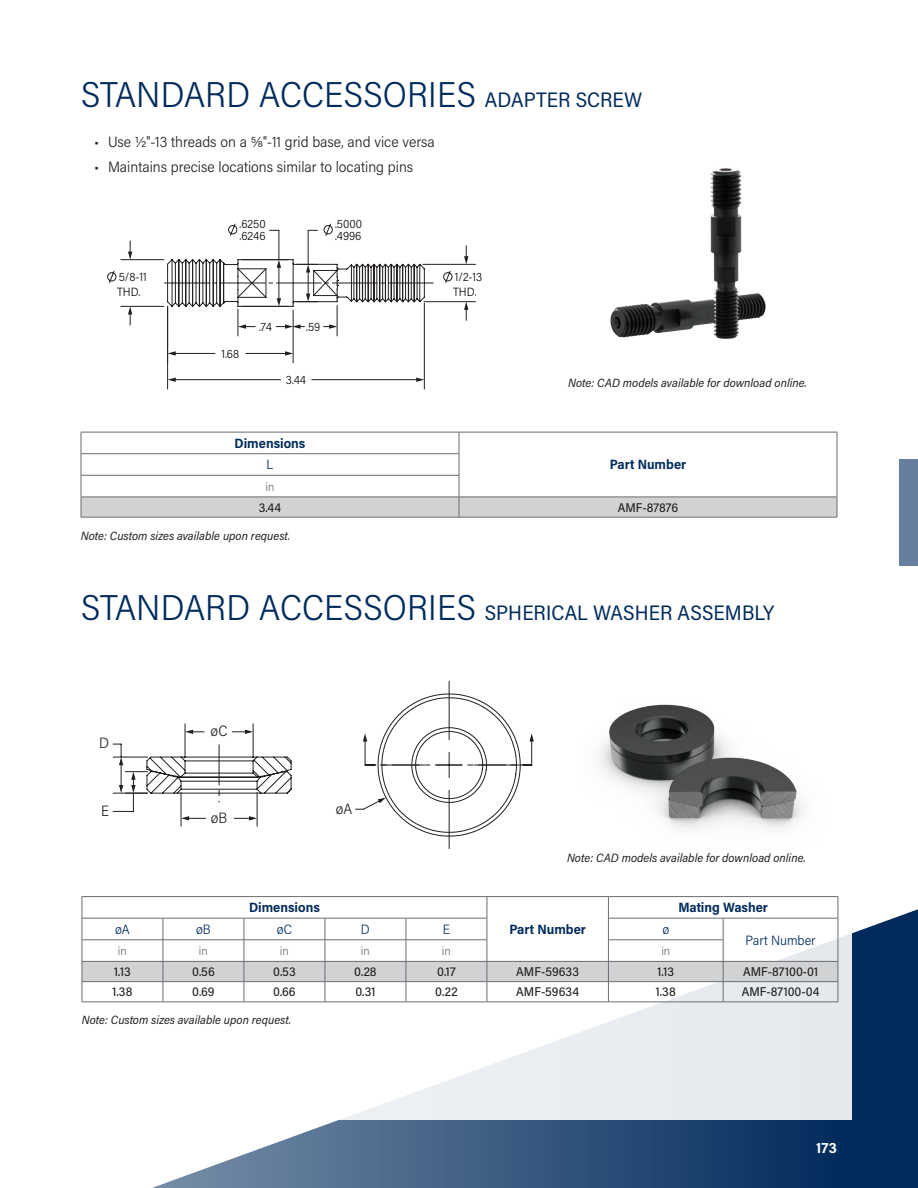
<style>
.page{position:relative;width:918px;height:1188px;background:#fff}
.page>*{position:absolute;margin:0;border:0;box-sizing:border-box;transform-origin:0 0}
.Subhead_LA{font:300 36px "Acumin Pro Semi Cond";letter-spacing:.005em;color:#002b5c}
.Subhead_LA-2{font:21px "Acumin Pro Semi Cond";color:#002b5c}
.t1{font:300 15px "Acumin Pro Semi Cond";color:#231f20}
.t2{font:700 15px "Acumin Pro Semi Cond";color:#fff}
.t3{font:700 13.5px "Acumin Pro Semi Cond";color:#002b5c}
.t4{font:300 13.5px "Acumin Pro Semi Cond";color:#002b5c}
.t5{font:500 12.75px "Acumin Pro Semi Cond";letter-spacing:.01em;color:#231f20}
.Body_Copy_LA{font:italic 12px "Acumin Pro Semi Cond";color:#231f20}
.t6{font:300 12px/15px "Acumin Pro Semi Cond";color:#040503}
.t7{font:300 12px "Acumin Pro Semi Cond";color:#6c6d70}
.s1{font-weight:400;font-size:21px}
.s2{font-weight:400}
.s3{font-weight:300;font-size:36px}
</style>
<div class="page">
<svg style="left:152px;top:909px;width:766px;height:279px;background:#3c5d82"></svg>
<div style="left:0;top:0;width:851px;height:1120px;background:#fff"></div>
<div style="left:899px;top:459px;width:19px;height:107px;background:#667f9d"></div>
<hr style="left:81px;top:517px;width:378px;height:1px;background:#6c6d70">
<hr style="left:459px;top:517px;width:378px;height:1px;background:#6c6d70">
<svg style="left:81px;top:432px;width:757px;height:85px"></svg>
<hr style="left:81px;top:497px;width:378px;height:1px;background:#6c6d70">
<img style="left:610px;top:168px;width:156px;height:171px">
<img style="left:599px;top:704px;width:204px;height:125px">
<hr style="left:82px;top:1002px;width:81px;height:1px;background:#6c6d70">
<hr style="left:163px;top:1002px;width:81px;height:1px;background:#6c6d70">
<hr style="left:244px;top:1002px;width:81px;height:1px;background:#6c6d70">
<hr style="left:325px;top:1002px;width:81px;height:1px;background:#6c6d70">
<hr style="left:406px;top:1002px;width:81px;height:1px;background:#6c6d70">
<hr style="left:487px;top:1002px;width:121px;height:1px;background:#6c6d70">
<hr style="left:608px;top:1002px;width:115px;height:1px;background:#6c6d70">
<hr style="left:723px;top:1002px;width:115px;height:1px;background:#6c6d70">
<hr style="left:82px;top:896px;width:81px;height:1px;background:#6c6d70">
<hr style="left:163px;top:896px;width:81px;height:1px;background:#6c6d70">
<hr style="left:244px;top:896px;width:81px;height:1px;background:#6c6d70">
<hr style="left:325px;top:896px;width:81px;height:1px;background:#6c6d70">
<hr style="left:406px;top:896px;width:81px;height:1px;background:#6c6d70">
<hr style="left:487px;top:896px;width:121px;height:1px;background:#6c6d70">
<hr style="left:608px;top:896px;width:115px;height:1px;background:#6c6d70">
<hr style="left:723px;top:896px;width:115px;height:1px;background:#6c6d70">
<svg style="left:82px;top:897px;width:757px;height:105px"></svg>
<hr style="left:82px;top:961px;width:81px;height:1px;background:#6c6d70">
<hr style="left:163px;top:961px;width:81px;height:1px;background:#6c6d70">
<hr style="left:244px;top:961px;width:81px;height:1px;background:#6c6d70">
<hr style="left:325px;top:961px;width:81px;height:1px;background:#6c6d70">
<hr style="left:406px;top:961px;width:81px;height:1px;background:#6c6d70">
<hr style="left:487px;top:961px;width:121px;height:1px;background:#6c6d70">
<hr style="left:608px;top:961px;width:115px;height:1px;background:#6c6d70">
<hr style="left:257px;top:792px;width:1px;height:34px;background:#231f20">
<hr style="left:181px;top:792px;width:1px;height:34px;background:#231f20">
<svg style="left:113px;top:723px;width:179px;height:97px"></svg>
<hr style="left:449px;top:681px;width:1px;height:59px;background:#231f20">
<hr style="left:449px;top:790px;width:1px;height:59px;background:#231f20">
<svg style="left:356px;top:693px;width:178px;height:144px"></svg>
<svg style="left:107px;top:270px;width:10px;height:13px"></svg>
<svg style="left:228px;top:223px;width:10px;height:13px"></svg>
<svg style="left:323px;top:223px;width:10px;height:13px"></svg>
<svg style="left:443px;top:270px;width:10px;height:13px"></svg>
<svg style="left:464px;top:246px;width:4px;height:18px"></svg>
<svg style="left:464px;top:302px;width:4px;height:18px"></svg>
<hr style="left:423px;top:264px;width:53px;height:1px;background:#231f20">
<hr style="left:424px;top:301px;width:52px;height:1px;background:#231f20">
<hr style="left:308px;top:230px;width:1px;height:34px;background:#231f20">
<hr style="left:279px;top:230px;width:1px;height:30px;background:#231f20">
<svg style="left:128px;top:241px;width:4px;height:18px"></svg>
<svg style="left:128px;top:307px;width:4px;height:18px"></svg>
<hr style="left:121px;top:259px;width:43px;height:1px;background:#231f20">
<hr style="left:121px;top:306px;width:43px;height:1px;background:#231f20">
<hr style="left:174px;top:379px;width:107px;height:1px;background:#231f20">
<svg style="left:168px;top:378px;width:8px;height:4px"></svg>
<hr style="left:312px;top:379px;width:106px;height:1px;background:#231f20">
<svg style="left:416px;top:378px;width:8px;height:4px"></svg>
<hr style="left:167px;top:306px;width:1px;height:83px;background:#231f20">
<hr style="left:424px;top:303px;width:1px;height:86px;background:#231f20">
<hr style="left:246px;top:353px;width:40px;height:1px;background:#231f20">
<svg style="left:285px;top:351px;width:8px;height:5px"></svg>
<hr style="left:174px;top:353px;width:41px;height:1px;background:#231f20">
<svg style="left:168px;top:351px;width:8px;height:5px"></svg>
<hr style="left:293px;top:310px;width:1px;height:53px;background:#231f20">
<svg style="left:161px;top:259px;width:276px;height:77px"></svg>
<p class="Subhead_LA" style="left:81px;top:70px;width:563px">STANDARD ACCESSORIES <span class="s1">ADAPTER SCREW</span></p>
<p class="t1" style="left:94px;top:132px;width:342px"><span class="s2">•</span> Use ½"-13 threads on a ⅝"-11 grid base, and vice versa</p>
<p class="t1" style="left:94px;top:156px;width:320px"><span class="s2">•</span> Maintains precise locations similar to locating pins</p>
<p class="t6" style="left:117px;top:269px;width:31px">5/8-11<br>THD.</p>
<p class="t6" style="left:240px;top:217px;width:28px;line-height:12px">.6250 .6246</p>
<p class="t6" style="left:335px;top:217px;width:28px;line-height:12px">.5000 .4996</p>
<p class="t6" style="left:221px;top:346px;width:19px">1.68</p>
<p class="t6" style="left:259px;top:319px;width:15px">.74</p>
<p class="t6" style="left:306px;top:319px;width:16px">.59</p>
<p class="t6" style="left:286px;top:372px;width:22px">3.44</p>
<p class="t6" style="left:453px;top:269px;width:31px">1/2-13<br>THD.</p>
<p class="Body_Copy_LA" style="left:568px;top:375px;width:240px">Note: CAD models available for download online.</p>
<p class="t3" style="left:235px;top:434px;width:72px">Dimensions</p>
<p class="t4" style="left:267px;top:455px;width:8px">L</p>
<p class="t3" style="left:610px;top:455px;width:78px">Part Number</p>
<p class="t7" style="left:266px;top:478px;width:10px">in</p>
<p class="t5" style="left:259px;top:498px;width:24px">3.44</p>
<p class="t5" style="left:618px;top:498px;width:62px">AMF-87876</p>
<p class="Body_Copy_LA" style="left:81px;top:527px;width:211px">Note: Custom sizes available upon request.</p>
<p class="Subhead_LA-2" style="left:81px;top:599px;width:695px"><span class="s3">STANDARD ACCESSORIES</span> SPHERICAL WASHER ASSEMBLY</p>
<p class="t1" style="left:99px;top:733px;width:11px">D</p>
<p class="t1" style="left:101px;top:800px;width:9px">E</p>
<p class="t1" style="left:211px;top:721px;width:18px">øC</p>
<p class="t1" style="left:211px;top:807px;width:18px">øB</p>
<p class="t1" style="left:336px;top:798px;width:18px">øA</p>
<p class="t3" style="left:249px;top:898px;width:72px">Dimensions</p>
<p class="Body_Copy_LA" style="left:567px;top:849px;width:240px">Note: CAD models available for download online.</p>
<p class="t3" style="left:678px;top:898px;width:91px">Mating Washer</p>
<p class="t3" style="left:509px;top:920px;width:78px">Part Number</p>
<p class="t4" style="left:115px;top:920px;width:16px">øA</p>
<p class="t4" style="left:196px;top:920px;width:16px">øB</p>
<p class="t4" style="left:277px;top:920px;width:17px">øC</p>
<p class="t4" style="left:361px;top:920px;width:10px">D</p>
<p class="t4" style="left:443px;top:920px;width:9px">E</p>
<p class="t4" style="left:662px;top:920px;width:8px">ø</p>
<p class="t4" style="left:746px;top:931px;width:72px">Part Number</p>
<p class="t7" style="left:118px;top:943px;width:10px">in</p>
<p class="t7" style="left:199px;top:943px;width:10px">in</p>
<p class="t7" style="left:280px;top:943px;width:10px">in</p>
<p class="t7" style="left:361px;top:943px;width:10px">in</p>
<p class="t7" style="left:442px;top:943px;width:10px">in</p>
<p class="t7" style="left:661px;top:943px;width:10px">in</p>
<p class="t5" style="left:114px;top:963px;width:18px">1.13</p>
<p class="t5" style="left:192px;top:963px;width:24px">0.56</p>
<p class="t5" style="left:273px;top:963px;width:24px">0.53</p>
<p class="t5" style="left:354px;top:963px;width:24px">0.28</p>
<p class="t5" style="left:437px;top:963px;width:19px">0.17</p>
<p class="t5" style="left:516px;top:963px;width:64px">AMF-59633</p>
<p class="t5" style="left:658px;top:963px;width:18px">1.13</p>
<p class="t5" style="left:743px;top:963px;width:76px">AMF-87100-01</p>
<p class="t5" style="left:112px;top:983px;width:21px">1.38</p>
<p class="t5" style="left:192px;top:983px;width:24px">0.69</p>
<p class="t5" style="left:273px;top:983px;width:24px">0.66</p>
<p class="t5" style="left:355px;top:983px;width:22px">0.31</p>
<p class="t5" style="left:435px;top:983px;width:24px">0.22</p>
<p class="t5" style="left:516px;top:983px;width:64px">AMF-59634</p>
<p class="t5" style="left:656px;top:983px;width:21px">1.38</p>
<p class="t5" style="left:742px;top:983px;width:79px">AMF-87100-04</p>
<p class="Body_Copy_LA" style="left:82px;top:1012px;width:211px">Note: Custom sizes available upon request.</p>
<p class="t2" style="left:817px;top:1137px;width:22px">173</p>
</div>
